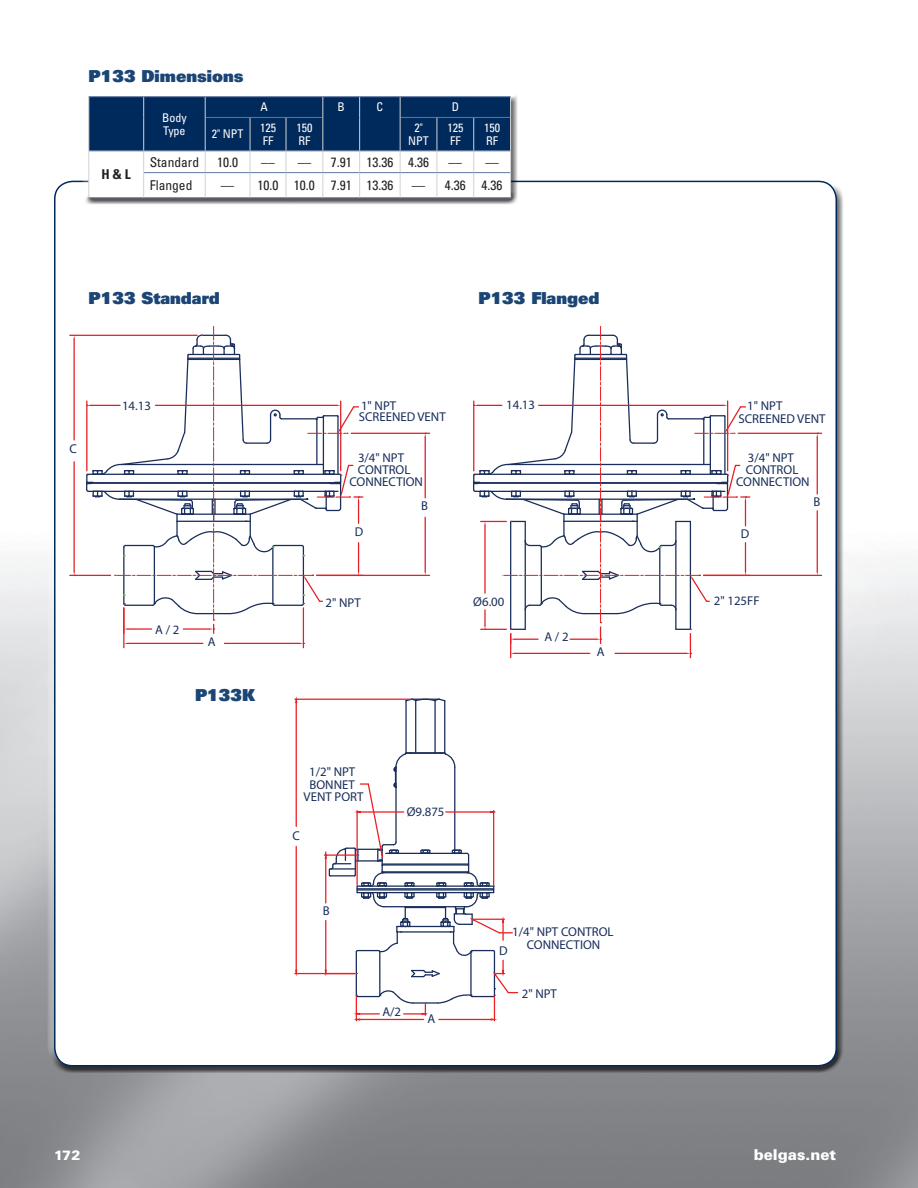
<style>
.page{position:relative;width:918px;height:1188px;background:#fff}
.page>*{position:absolute;margin:0;border:0;box-sizing:border-box;transform-origin:0 0}
.Sub_Head_Start{font:16.5px "Univers LT Std X Black";color:#1a4574}
.t1{font:900 15px "Univers LT Std";color:#fff}
.t2{font:condensed 13.5px "Univers LT Std";color:#231f20}
.t3{font:900 13.5px "Univers LT Std";color:#fff}
.t4{font:700 condensed 13.5px "Univers LT Std";color:#231f20}
.t5{font:12.75px/11.9px "Myriad Pro";color:#192e5a}
.t6{font:condensed 12px/12.8px "Univers LT Std";color:#fff}
</style>
<div class="page">
<hr style="left:70px;top:335px;width:127px;height:1px;background:#e41f25">
<hr style="left:70px;top:575px;width:41px;height:1px;background:#e41f25">
<hr style="left:74px;top:340px;width:1px;height:100px;background:#e41f25">
<hr style="left:74px;top:462px;width:1px;height:109px;background:#e41f25">
<hr style="left:123px;top:608px;width:1px;height:40px;background:#e41f25">
<hr style="left:303px;top:608px;width:1px;height:40px;background:#e41f25">
<hr style="left:128px;top:643px;width:75px;height:1px;background:#e41f25">
<hr style="left:224px;top:643px;width:75px;height:1px;background:#e41f25">
<hr style="left:317px;top:575px;width:113px;height:1px;background:#e41f25">
<hr style="left:351px;top:433px;width:79px;height:1px;background:#e41f25">
<hr style="left:425px;top:517px;width:1px;height:54px;background:#e41f25">
<hr style="left:425px;top:438px;width:1px;height:60px;background:#e41f25">
<svg style="left:85px;top:326px;width:278px;height:307px"></svg>
<hr style="left:704px;top:575px;width:118px;height:1px;background:#e41f25">
<hr style="left:738px;top:433px;width:84px;height:1px;background:#e41f25">
<hr style="left:817px;top:511px;width:1px;height:60px;background:#e41f25">
<hr style="left:817px;top:438px;width:1px;height:56px;background:#e41f25">
<svg style="left:473px;top:326px;width:277px;height:332px"></svg>
<div style="left:83px;top:92px;width:435px;height:113px;background:#231f20;opacity:.75"></div>
<hr style="left:89px;top:96px;width:55px;height:1px;background:#60779f">
<hr style="left:144px;top:96px;width:61px;height:1px;background:#60779f">
<hr style="left:205px;top:96px;width:45px;height:1px;background:#60779f">
<hr style="left:250px;top:96px;width:36px;height:1px;background:#60779f">
<hr style="left:286px;top:96px;width:37px;height:1px;background:#60779f">
<hr style="left:323px;top:96px;width:37px;height:1px;background:#60779f">
<hr style="left:360px;top:96px;width:40px;height:1px;background:#60779f">
<hr style="left:400px;top:96px;width:37px;height:1px;background:#60779f">
<hr style="left:437px;top:96px;width:37px;height:1px;background:#60779f">
<hr style="left:474px;top:96px;width:37px;height:1px;background:#60779f">
<svg style="left:89px;top:97px;width:422px;height:101px"></svg>
<hr style="left:444px;top:701px;width:1px;height:52px;background:#192e5a">
<hr style="left:405px;top:701px;width:2px;height:52px;background:#192e5a">
<hr style="left:415px;top:701px;width:1px;height:52px;background:#192e5a">
<hr style="left:434px;top:701px;width:2px;height:52px;background:#192e5a">
<hr style="left:324px;top:854px;width:33px;height:2px;background:#ee1f23">
<hr style="left:295px;top:973px;width:60px;height:1px;background:#ee1f23">
<hr style="left:295px;top:699px;width:115px;height:1px;background:#ee1f23">
<hr style="left:296px;top:846px;width:1px;height:124px;background:#ee1f23">
<hr style="left:296px;top:703px;width:1px;height:123px;background:#ee1f23">
<svg style="left:405px;top:698px;width:41px;height:4px"></svg>
<svg style="left:325px;top:751px;width:193px;height:270px"></svg>
<p class="Sub_Head_Start" style="left:89px;top:66px;width:156px">P133 Dimensions</p>
<p class="t6" style="left:162px;top:111px;width:26px">Body<br>Type</p>
<p class="t6" style="left:260px;top:101px;width:9px">A</p>
<p class="t6" style="left:338px;top:101px;width:9px">B</p>
<p class="t6" style="left:377px;top:101px;width:8px">C</p>
<p class="t6" style="left:452px;top:101px;width:9px">D</p>
<p class="t6" style="left:212px;top:128px;width:33px">2" NPT</p>
<p class="t6" style="left:260px;top:121px;width:17px">125<br>FF</p>
<p class="t6" style="left:296px;top:121px;width:17px">150<br>RF</p>
<p class="t6" style="left:408px;top:121px;width:22px;text-align:center">2"<br>NPT</p>
<p class="t6" style="left:447px;top:121px;width:17px">125<br>FF</p>
<p class="t6" style="left:484px;top:121px;width:17px">150<br>RF</p>
<p class="t4" style="left:102px;top:166px;width:31px">H &amp; L</p>
<p class="t2" style="left:150px;top:153px;width:51px">Standard</p>
<p class="t2" style="left:217px;top:153px;width:22px">10.0</p>
<p class="t2" style="left:261px;top:153px;width:15px">––</p>
<p class="t2" style="left:298px;top:153px;width:15px">––</p>
<p class="t2" style="left:331px;top:153px;width:100px">7.91 13.36 4.36</p>
<p class="t2" style="left:449px;top:153px;width:15px">––</p>
<p class="t2" style="left:485px;top:153px;width:15px">––</p>
<p class="t2" style="left:150px;top:177px;width:44px">Flanged</p>
<p class="t2" style="left:221px;top:177px;width:15px">––</p>
<p class="t2" style="left:258px;top:177px;width:137px">10.0 10.0 7.91 13.36</p>
<p class="t2" style="left:412px;top:177px;width:15px">––</p>
<p class="t2" style="left:445px;top:177px;width:59px">4.36 4.36</p>
<p class="Sub_Head_Start" style="left:89px;top:288px;width:133px">P133 Standard</p>
<p class="t5" style="left:70px;top:442px;width:9px">C</p>
<p class="t5" style="left:122px;top:399px;width:30px">14.13</p>
<p class="t5" style="left:155px;top:623px;width:26px">A / 2</p>
<p class="t5" style="left:208px;top:635px;width:9px">A</p>
<p class="Sub_Head_Start" style="left:195px;top:684px;width:62px">P133K</p>
<p class="Sub_Head_Start" style="left:478px;top:288px;width:122px">P133 Flanged</p>
<p class="t5" style="left:359px;top:400px;width:88px;line-height:11.4px">1" NPT<br>SCREENED VENT</p>
<p class="t5" style="left:358px;top:452px;width:54px;line-height:11.2px">3/4" NPT<br>CONTROL</p>
<p class="t5" style="left:350px;top:476px;width:75px">CONNECTION</p>
<p class="t5" style="left:506px;top:398px;width:30px">14.13</p>
<p class="t5" style="left:739px;top:400px;width:88px;line-height:12.8px;text-indent:9px">1" NPT<br>SCREENED VENT</p>
<p class="t5" style="left:736px;top:452px;width:75px;text-align:center">3/4" NPT<br>CONTROL<br>CONNECTION</p>
<p class="t5" style="left:421px;top:500px;width:8px">B</p>
<p class="t5" style="left:813px;top:496px;width:8px">B</p>
<p class="t5" style="left:355px;top:526px;width:10px">D</p>
<p class="t5" style="left:741px;top:528px;width:10px">D</p>
<p class="t5" style="left:326px;top:597px;width:37px">2" NPT</p>
<p class="t5" style="left:473px;top:595px;width:33px">Ø6.00</p>
<p class="t5" style="left:714px;top:594px;width:47px">2" 125FF</p>
<p class="t5" style="left:544px;top:631px;width:26px">A / 2</p>
<p class="t5" style="left:597px;top:645px;width:9px">A</p>
<p class="t5" style="left:304px;top:765px;width:61px;line-height:12.9px;text-align:center">1/2" NPT<br>BONNET<br>VENT PORT</p>
<p class="t5" style="left:293px;top:830px;width:9px">C</p>
<p class="t5" style="left:323px;top:905px;width:8px">B</p>
<p class="t5" style="left:407px;top:806px;width:39px">Ø9.875</p>
<p class="t5" style="left:382px;top:1006px;width:20px">A/2</p>
<p class="t5" style="left:427px;top:1013px;width:9px">A</p>
<p class="t5" style="left:512px;top:924px;width:103px;line-height:13.5px;text-align:center">1/4" NPT CONTROL<br>CONNECTION</p>
<p class="t5" style="left:499px;top:945px;width:10px">D</p>
<p class="t5" style="left:522px;top:987px;width:37px">2" NPT</p>
<p class="t3" style="left:54px;top:1146px;width:28px">172</p>
<p class="t1" style="left:754px;top:1145px;width:84px">belgas.net</p>
</div>
